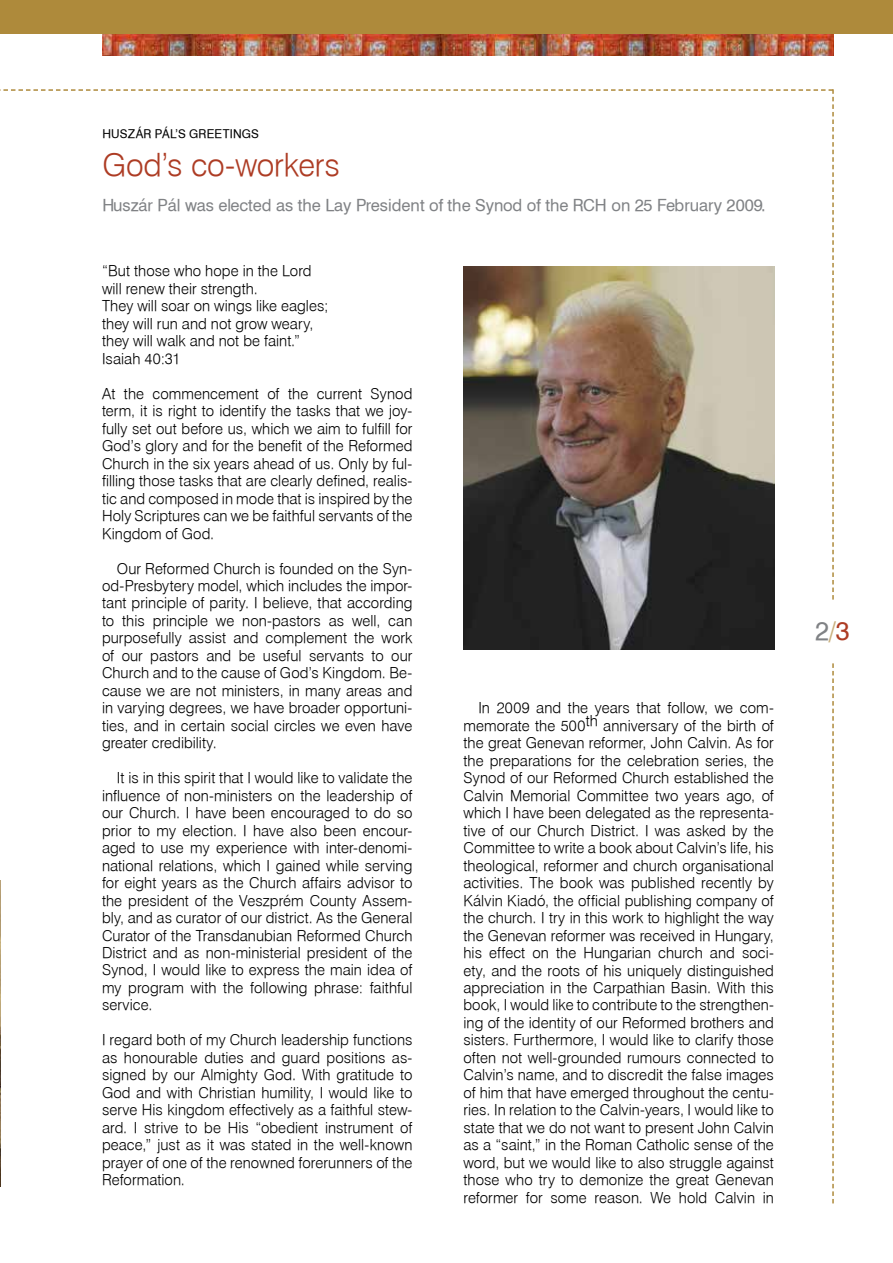
<style>
.page{position:relative;width:893px;height:1263px;background:#fff}
.page>*{position:absolute;margin:0;border:0;box-sizing:border-box;transform-origin:0 0}
.t1{font:31.5px "Swiss 721 Lt PFL";letter-spacing:-.005em;color:#ad3c24}
.t2{font:25.5px "Swiss 721 PFL";color:#808285}
.t3{font:16.5px "Swiss 721 PFL";color:#808285}
.t4{font:15px/17.5px "Swiss 721 Lt PFL";letter-spacing:.005em;color:#000;text-align:justify}
.t5{font:12px "Swiss 721 PFL";letter-spacing:.02em;color:#000}
.s1{color:#c9b07e}
.s2{color:#ad3c24}
</style>
<div class="page">
<div style="left:0;top:0;width:893px;height:34px;background:#ae8a3b"></div>
<img style="left:102px;top:34px;width:731px;height:21px">
<svg style="left:0;top:89px;width:834px;height:511px"></svg>
<svg style="left:832px;top:663px;width:2px;height:540px"></svg>
<img style="left:0;top:880px;width:1px;height:306px">
<img style="left:463px;top:267px;width:311px;height:382px">
<p class="t5" style="left:102px;top:127px;width:158px">Huszár Pál’s Greetings</p>
<h1 class="t1" style="left:102px;top:146px;width:239px">God’s co-workers</h1>
<p class="t3" style="left:102px;top:195px;width:665px">Huszár Pál was elected as the Lay President of the Synod of the RCH on 25 February 2009.</p>
<p class="t4" style="left:102px;top:262px;width:228px;text-align:left">“But those who hope in the Lord will renew their strength.<br>They will soar on wings like eagles; they will run and not grow weary, they will walk and not be faint.”<br>Isaiah 40:31</p>
<p class="t4" style="left:102px;top:384px;width:312px">At the commencement of the current Synod term, it is right to identify the tasks that we joy&shy;fully set out before us, which we aim to fulfill for God’s glory and for the benefit of the Reformed Church in the six years ahead of us. Only by ful&shy;filling those tasks that are clearly defined, realis&shy;tic and composed in mode that is inspired by the Holy Scriptures can we be faithful servants of the Kingdom of God.</p>
<p class="t4" style="left:102px;top:559px;width:312px;text-indent:15px">Our Reformed Church is founded on the Syn&shy;od-Presbytery model, which includes the impor&shy;tant principle of parity. I believe, that according to this principle we non-pastors as well, can purposefully assist and complement the work of our pastors and be useful servants to our Church and to the cause of God’s Kingdom. Be&shy;cause we are not ministers, in many areas and in varying degrees, we have broader opportuni&shy;ties, and in certain social circles we even have greater credibility.</p>
<p class="t4" style="left:102px;top:769px;width:312px;text-indent:15px">It is in this spirit that I would like to validate the influence of non-ministers on the leadership of our Church. I have been encouraged to do so prior to my election. I have also been encour&shy;aged to use my experience with inter-denomi&shy;national relations, which I gained while serving for eight years as the Church affairs advisor to the president of the Veszprém County Assem&shy;bly, and as curator of our district. As the General Curator of the Transdanubian Reformed Church District and as non-ministerial president of the Synod, I would like to express the main idea of my program with the following phrase: faithful service.</p>
<p class="t4" style="left:102px;top:1031px;width:312px">I regard both of my Church leadership functions as honourable duties and guard positions as&shy;signed by our Almighty God. With gratitude to God and with Christian humility, I would like to serve His kingdom effectively as a faithful stew&shy;ard. I strive to be His “obedient instrument of peace,” just as it was stated in the well-known prayer of one of the renowned forerunners of the Reformation.</p>
<p class="t4" style="left:463px;top:699px;width:312px;text-indent:15px">In 2009 and the years that follow, we com&shy;memorate the 500th anniversary of the birth of the great Genevan reformer, John Calvin. As for the preparations for the celebration series, the Synod of our Reformed Church established the Calvin Memorial Committee two years ago, of which I have been delegated as the representa&shy;tive of our Church District. I was asked by the Committee to write a book about Calvin’s life, his theological, reformer and church organisational activities. The book was published recently by Kálvin Kiadó, the official publishing company of the church. I try in this work to highlight the way the Genevan reformer was received in Hungary, his effect on the Hungarian church and soci&shy;ety, and the roots of his uniquely distinguished appreciation in the Carpathian Basin. With this book, I would like to contribute to the strengthen&shy;ing of the identity of our Reformed brothers and sisters. Furthermore, I would like to clarify those often not well-grounded rumours connected to Calvin’s name, and to discredit the false images of him that have emerged throughout the centu&shy;ries. In relation to the Calvin-years, I would like to state that we do not want to present John Calvin as a “saint,” in the Roman Catholic sense of the word, but we would like to also struggle against those who try to demonize the great Genevan reformer for some reason. We hold Calvin in</p>
<h2 class="t2" style="left:815px;top:615px;width:36px">2<span class="s1">/</span><span class="s2">3</span></h2>
</div>
